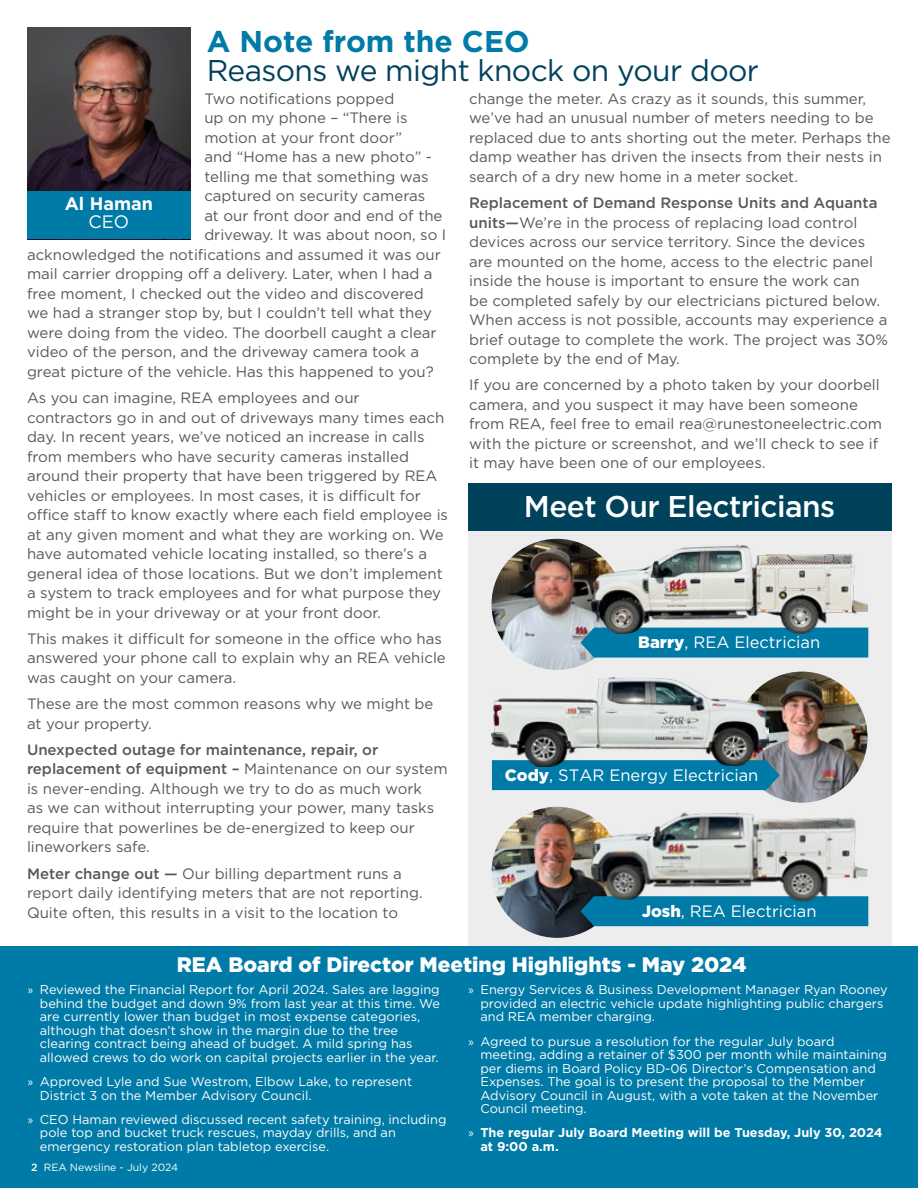
<style>
.page{position:relative;width:918px;height:1188px;background:#fff}
.page>*{position:absolute;margin:0;border:0;box-sizing:border-box;transform-origin:0 0}
.t1{font:30px "Gotham";letter-spacing:-.02em;color:#00415c}
.t2{font:500 30px "Gotham";letter-spacing:-.02em;color:#fff}
.t3{font:700 30px "Gotham";color:#007aa7}
.t4{font:900 21px "Gotham";color:#fff}
.t5{font:700 18px "Gotham";color:#fff}
.t6{font:18px "Gotham";color:#fff}
.t7{font:16.5px "Gotham";color:#fff}
.t8{font:15px/19.5px "Gotham";color:#58595b}
.t9{font:12.75px/13.5px "Gotham";color:#fff}
.t10{font:700 12.75px/13.5px "Gotham";color:#fff}
.t11{font:10.5px "Gotham";color:#fff}
.s1{font-weight:500}
.s2{font-weight:900}
.s3{font-family:"Myriad Pro"}
.s4{font-family:"Myriad Pro";font-weight:400}
</style>
<div class="page">
<div style="left:468px;top:483px;width:424px;height:48px;background:#00415c"></div>
<div style="left:468px;top:531px;width:424px;height:417px;background:#ededee"></div>
<div style="left:0;top:946px;width:918px;height:242px;background:#007aa7"></div>
<img style="left:27px;top:27px;width:164px;height:165px">
<div style="left:27px;top:192px;width:164px;height:47px;background:#007aa7"></div>
<img style="left:492px;top:539px;width:131px;height:131px;border-radius:66px">
<img style="left:492px;top:807px;width:131px;height:131px;border-radius:66px">
<img style="left:736px;top:672px;width:132px;height:131px;border-radius:66px">
<svg style="left:580px;top:628px;width:288px;height:30px;background:#097da8"></svg>
<div style="left:492px;top:760px;width:288px;height:30px;background:#007aa7"></div>
<div style="left:580px;top:896px;width:288px;height:30px;background:#007aa7"></div>
<img style="left:591px;top:544px;width:277px;height:90px">
<img style="left:591px;top:812px;width:277px;height:92px">
<img style="left:492px;top:678px;width:276px;height:89px">
<h1 class="t3" style="left:207px;top:22px;width:324px">A Note from the CEO</h1>
<h1 class="t1" style="left:207px;top:51px;width:554px">Reasons we might knock on your door</h1>
<p class="t8" style="left:204px;top:88px;width:192px">Two notifications popped</p>
<p class="t8" style="left:204px;top:108px;width:205px">up on my phone – “There is</p>
<p class="t8" style="left:204px;top:127px;width:199px">motion at your front door”</p>
<p class="t8" style="left:204px;top:147px;width:229px">and “Home has a new photo” -</p>
<p class="t8" style="left:204px;top:166px;width:226px">telling me that something was</p>
<p class="t8" style="left:204px;top:186px;width:222px">captured on security cameras</p>
<p class="t8" style="left:204px;top:205px;width:240px">at our front door and end of the</p>
<p class="t8" style="left:204px;top:225px;width:243px">driveway. It was about noon, so I</p>
<p class="t8" style="left:27px;top:244px;width:415px">acknowledged the notifications and assumed it was our</p>
<p class="t8" style="left:27px;top:264px;width:407px">mail carrier dropping off a delivery. Later, when I had a</p>
<p class="t8" style="left:27px;top:283px;width:398px">free moment, I checked out the video and discovered</p>
<p class="t8" style="left:27px;top:303px;width:406px">we had a stranger stop by, but I couldn’t tell what they</p>
<p class="t8" style="left:27px;top:322px;width:411px">were doing from the video. The doorbell caught a clear</p>
<p class="t8" style="left:27px;top:342px;width:394px">video of the person, and the driveway camera took a</p>
<p class="t8" style="left:27px;top:361px;width:408px">great picture of the vehicle. Has this happened to you?</p>
<p class="t8" style="left:27px;top:388px;width:423px">As you can imagine, REA employees and our contractors go in and out of driveways many times each day. In recent years, we’ve noticed an increase in calls from members who have security cameras installed around their property that have been triggered by REA vehicles or employees. In most cases, it is difficult for office staff to know exactly where each field employee is at any given moment and what they are working on. We have automated vehicle locating installed, so there’s a general idea of those locations. But we don’t implement a system to track employees and for what purpose they might be in your driveway or at your front door.</p>
<p class="t8" style="left:27px;top:628px;width:420px">This makes it difficult for someone in the office who has answered your phone call to explain why an REA vehicle was caught on your camera.</p>
<p class="t8" style="left:27px;top:694px;width:408px">These are the most common reasons why we might be at your property.</p>
<p class="t8" style="left:27px;top:739px;width:422px"><span class="s1">Unexpected outage for maintenance, repair, or replacement of equipment –</span> Maintenance on our system is never-ending. Although we try to do as much work<br>as we can without interrupting your power, many tasks require that powerlines be de-energized to keep our lineworkers safe.</p>
<p class="t8" style="left:27px;top:863px;width:397px"><span class="s1">Meter change out —</span> Our billing department runs a report daily identifying meters that are not reporting.<br>Quite often, this results in a visit to the location to</p>
<p class="t5" style="left:65px;top:192px;width:90px">Al Haman</p>
<p class="t6" style="left:89px;top:211px;width:42px">CEO</p>
<p class="t8" style="left:469px;top:88px;width:423px">change the meter. As crazy as it sounds, this summer, we’ve had an unusual number of meters needing to be replaced due to ants shorting out the meter. Perhaps the damp weather has driven the insects from their nests in search of a dry new home in a meter socket.</p>
<p class="t8" style="left:469px;top:193px;width:421px"><span class="s1">Replacement of Demand Response Units and Aquanta units—</span>We’re in the process of replacing load control devices across our service territory. Since the devices are mounted on the home, access to the electric panel inside the house is important to ensure the work can<br>be completed safely by our electricians pictured below.<br>When access is not possible, accounts may experience a brief outage to complete the work. The project was 30% complete by the end of May.</p>
<p class="t8" style="left:469px;top:375px;width:414px">If you are concerned by a photo taken by your doorbell camera, and you suspect it may have been someone from REA, feel free to email rea@runestoneelectric.com with the picture or screenshot, and we’ll check to see if it may have been one of our employees.</p>
<h1 class="t2" style="left:524px;top:487px;width:313px">Meet Our Electricians</h1>
<p class="t7" style="left:638px;top:632px;width:183px"><span class="s2">Barry</span>, REA Electrician</p>
<p class="t7" style="left:505px;top:764px;width:255px"><span class="s2">Cody</span>, STAR Energy Electrician</p>
<p class="t7" style="left:642px;top:900px;width:176px"><span class="s2">Josh</span>, REA Electrician</p>
<h2 class="t4" style="left:177px;top:951px;width:571px">REA Board of Director Meeting Highlights - May 2024</h2>
<p class="t9" style="left:40px;top:983px;width:402px;text-indent:-12px"><span class="s3">»</span> Reviewed the Financial Report for April 2024. Sales are lagging behind the budget and down 9% from last year at this time. We are currently lower than budget in most expense categories, although that doesn’t show in the margin due to the tree clearing contract being ahead of budget. A mild spring has allowed crews to do work on capital projects earlier in the year.</p>
<p class="t9" style="left:40px;top:1074px;width:374px;text-indent:-12px"><span class="s3">»</span> Approved Lyle and Sue Westrom, Elbow Lake, to represent<br>District 3 on the Member Advisory Council.</p>
<p class="t9" style="left:40px;top:1112px;width:408px;text-indent:-12px"><span class="s3">»</span> CEO Haman reviewed discussed recent safety training, including pole top and bucket truck rescues, mayday drills, and an emergency restoration plan tabletop exercise.</p>
<p class="t11" style="left:31px;top:1160px;width:149px"><span class="s1">2</span> REA Newsline - July 2024</p>
<p class="t9" style="left:480px;top:983px;width:409px;text-indent:-12px"><span class="s3">»</span> Energy Services &amp; Business Development Manager Ryan Rooney provided an electric vehicle update highlighting public chargers and REA member charging.</p>
<p class="t9" style="left:480px;top:1034px;width:408px;text-indent:-12px"><span class="s3">»</span> Agreed to pursue a resolution for the regular July board meeting, adding a retainer of $300 per month while maintaining per diems in Board Policy BD-06 Director’s Compensation and Expenses. The goal is to present the proposal to the Member Advisory Council in August, with a vote taken at the November Council meeting.</p>
<p class="t10" style="left:480px;top:1126px;width:404px;text-indent:-12px"><span class="s4">»</span> The regular July Board Meeting will be Tuesday, July 30, 2024 at 9:00 a.m.</p>
</div>
